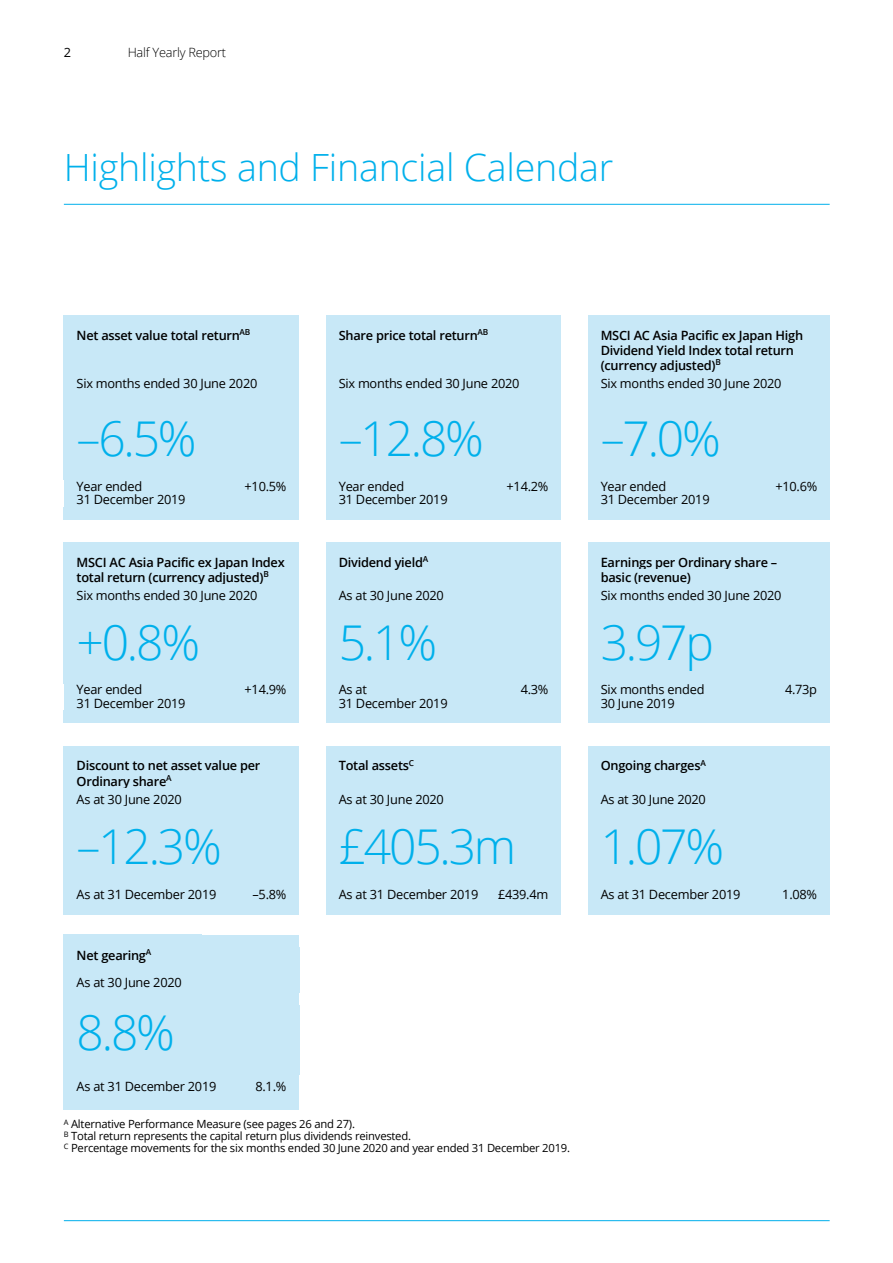
<style>
.page{position:relative;width:893px;height:1263px;background:#fff}
.page>*{position:absolute;margin:0;border:0;box-sizing:border-box;transform-origin:0 0}
.t1{font:300 48px "Open Sans";letter-spacing:-.045em;color:#00b0eb}
.t2{font:300 37.5px "Open Sans";letter-spacing:-.005em;color:#00b0eb}
.t3{font:12.75px/13.5px "Open Sans";letter-spacing:-.02em;color:#000}
.t4{font:600 12.75px/15px "Open Sans";letter-spacing:-.02em;color:#000}
.t5{font:300 12.75px "Open Sans";letter-spacing:-.02em;color:#000}
.t6{font:11.25px/12px "Open Sans";letter-spacing:-.02em;color:#000}
.s1{font-weight:600}
</style>
<div class="page">
<hr style="left:64px;top:204px;width:765px;height:1px;background:#00afeb">
<hr style="left:64px;top:1220px;width:765px;height:1px;background:#00afeb">
<div style="left:64px;top:315px;width:235px;height:58px;background:#c8e8f7"></div>
<div style="left:326px;top:315px;width:235px;height:58px;background:#c8e8f7"></div>
<div style="left:588px;top:315px;width:241px;height:58px;background:#c8e8f7"></div>
<div style="left:64px;top:373px;width:235px;height:26px;background:#c8e8f7"></div>
<div style="left:326px;top:373px;width:235px;height:26px;background:#c8e8f7"></div>
<div style="left:588px;top:373px;width:241px;height:26px;background:#c8e8f7"></div>
<div style="left:64px;top:399px;width:235px;height:81px;background:#c8e8f7"></div>
<div style="left:326px;top:399px;width:235px;height:81px;background:#c8e8f7"></div>
<div style="left:588px;top:399px;width:241px;height:81px;background:#c8e8f7"></div>
<div style="left:64px;top:480px;width:147px;height:39px;background:#c8e8f7"></div>
<div style="left:211px;top:480px;width:88px;height:39px;background:#c8e8f7"></div>
<div style="left:326px;top:480px;width:167px;height:39px;background:#c8e8f7"></div>
<div style="left:493px;top:480px;width:68px;height:39px;background:#c8e8f7"></div>
<div style="left:588px;top:480px;width:147px;height:39px;background:#c8e8f7"></div>
<div style="left:735px;top:480px;width:94px;height:39px;background:#c8e8f7"></div>
<div style="left:64px;top:542px;width:235px;height:43px;background:#c8e8f7"></div>
<div style="left:326px;top:542px;width:235px;height:43px;background:#c8e8f7"></div>
<div style="left:588px;top:542px;width:241px;height:43px;background:#c8e8f7"></div>
<div style="left:64px;top:585px;width:235px;height:17px;background:#c8e8f7"></div>
<div style="left:326px;top:585px;width:235px;height:17px;background:#c8e8f7"></div>
<div style="left:588px;top:585px;width:241px;height:17px;background:#c8e8f7"></div>
<div style="left:64px;top:602px;width:235px;height:82px;background:#c8e8f7"></div>
<div style="left:326px;top:602px;width:235px;height:82px;background:#c8e8f7"></div>
<div style="left:588px;top:602px;width:241px;height:82px;background:#c8e8f7"></div>
<div style="left:64px;top:683px;width:147px;height:40px;background:#c8e8f7"></div>
<div style="left:211px;top:683px;width:88px;height:40px;background:#c8e8f7"></div>
<div style="left:326px;top:683px;width:172px;height:40px;background:#c8e8f7"></div>
<div style="left:498px;top:683px;width:63px;height:40px;background:#c8e8f7"></div>
<div style="left:588px;top:683px;width:169px;height:40px;background:#c8e8f7"></div>
<div style="left:757px;top:683px;width:72px;height:40px;background:#c8e8f7"></div>
<div style="left:64px;top:746px;width:235px;height:42px;background:#c8e8f7"></div>
<div style="left:326px;top:746px;width:235px;height:42px;background:#c8e8f7"></div>
<div style="left:588px;top:746px;width:147px;height:42px;background:#c8e8f7"></div>
<div style="left:735px;top:746px;width:94px;height:42px;background:#c8e8f7"></div>
<div style="left:64px;top:788px;width:235px;height:18px;background:#c8e8f7"></div>
<div style="left:326px;top:788px;width:235px;height:18px;background:#c8e8f7"></div>
<div style="left:588px;top:788px;width:147px;height:18px;background:#c8e8f7"></div>
<div style="left:735px;top:793px;width:94px;height:13px;background:#c8e8f7"></div>
<div style="left:588px;top:788px;width:241px;height:5px;background:#c8e8f7"></div>
<div style="left:64px;top:806px;width:235px;height:82px;background:#c8e8f7"></div>
<div style="left:326px;top:806px;width:235px;height:82px;background:#c8e8f7"></div>
<div style="left:588px;top:806px;width:168px;height:82px;background:#c8e8f7"></div>
<div style="left:756px;top:806px;width:73px;height:82px;background:#c8e8f7"></div>
<div style="left:64px;top:888px;width:170px;height:27px;background:#c8e8f7"></div>
<div style="left:234px;top:888px;width:65px;height:27px;background:#c8e8f7"></div>
<div style="left:326px;top:888px;width:159px;height:27px;background:#c8e8f7"></div>
<div style="left:485px;top:888px;width:76px;height:27px;background:#c8e8f7"></div>
<div style="left:588px;top:888px;width:160px;height:27px;background:#c8e8f7"></div>
<div style="left:748px;top:888px;width:81px;height:27px;background:#c8e8f7"></div>
<div style="left:64px;top:935px;width:138px;height:35px;background:#c8e8f7"></div>
<div style="left:202px;top:948px;width:97px;height:22px;background:#c8e8f7"></div>
<div style="left:64px;top:935px;width:235px;height:13px;background:#c8e8f7"></div>
<div style="left:64px;top:970px;width:138px;height:23px;background:#c8e8f7"></div>
<div style="left:202px;top:970px;width:97px;height:23px;background:#c8e8f7"></div>
<div style="left:64px;top:993px;width:138px;height:82px;background:#c8e8f7"></div>
<div style="left:202px;top:1005px;width:97px;height:70px;background:#c8e8f7"></div>
<div style="left:64px;top:993px;width:235px;height:12px;background:#c8e8f7"></div>
<div style="left:64px;top:1075px;width:170px;height:35px;background:#c8e8f7"></div>
<div style="left:234px;top:1075px;width:65px;height:22px;background:#c8e8f7"></div>
<div style="left:64px;top:1097px;width:235px;height:13px;background:#c8e8f7"></div>
<p class="t3" style="left:64px;top:45px;width:9px">2</p>
<p class="t5" style="left:128px;top:43px;width:100px">Half Yearly Report</p>
<h2 class="t2" style="left:64px;top:141px;width:551px">Highlights and Financial Calendar</h2>
<p class="t4" style="left:77px;top:327px;width:175px">Net asset value total return<sup>AB</sup></p>
<p class="t4" style="left:339px;top:327px;width:151px">Share price total return<sup>AB</sup></p>
<p class="t4" style="left:600px;top:327px;width:204px">MSCI AC Asia Pacific ex Japan High<br>Dividend Yield Index total return (currency adjusted)<sup>B</sup></p>
<p class="t3" style="left:77px;top:376px;width:182px">Six months ended 30 June 2020</p>
<p class="t3" style="left:339px;top:376px;width:182px">Six months ended 30 June 2020</p>
<p class="t3" style="left:600px;top:376px;width:182px">Six months ended 30 June 2020</p>
<h1 class="t1" style="left:77px;top:405px;width:121px">–6.5%</h1>
<h1 class="t1" style="left:339px;top:405px;width:147px">–12.8%</h1>
<h1 class="t1" style="left:600px;top:405px;width:121px">–7.0%</h1>
<p class="t3" style="left:77px;top:479px;width:110px">Year ended<br>31 December 2019</p>
<p class="t3" style="left:244px;top:479px;width:43px">+10.5%</p>
<p class="t3" style="left:339px;top:479px;width:110px">Year ended<br>31 December 2019</p>
<p class="t3" style="left:506px;top:479px;width:43px">+14.2%</p>
<p class="t3" style="left:600px;top:479px;width:110px">Year ended<br>31 December 2019</p>
<p class="t3" style="left:775px;top:479px;width:43px">+10.6%</p>
<p class="t4" style="left:77px;top:554px;width:210px">MSCI AC Asia Pacific ex Japan Index total return (currency adjusted)<sup>B</sup></p>
<p class="t4" style="left:339px;top:554px;width:91px">Dividend yield<sup>A</sup></p>
<p class="t4" style="left:600px;top:554px;width:178px">Earnings per Ordinary share – basic (revenue)</p>
<p class="t3" style="left:77px;top:588px;width:182px">Six months ended 30 June 2020</p>
<p class="t3" style="left:339px;top:588px;width:107px">As at 30 June 2020</p>
<p class="t3" style="left:600px;top:588px;width:182px">Six months ended 30 June 2020</p>
<h1 class="t1" style="left:77px;top:609px;width:125px">+0.8%</h1>
<h1 class="t1" style="left:339px;top:609px;width:100px">5.1%</h1>
<h1 class="t1" style="left:600px;top:609px;width:115px">3.97p</h1>
<p class="t3" style="left:77px;top:683px;width:110px">Year ended<br>31 December 2019</p>
<p class="t3" style="left:244px;top:683px;width:43px">+14.9%</p>
<p class="t3" style="left:339px;top:683px;width:110px">As at<br>31 December 2019</p>
<p class="t3" style="left:520px;top:683px;width:29px">4.3%</p>
<p class="t3" style="left:600px;top:683px;width:105px">Six months ended<br>30 June 2019</p>
<p class="t3" style="left:785px;top:683px;width:34px">4.73p</p>
<p class="t4" style="left:77px;top:758px;width:185px">Discount to net asset value per<br>Ordinary share<sup>A</sup></p>
<p class="t4" style="left:339px;top:758px;width:77px">Total assets<sup>C</sup></p>
<p class="t4" style="left:600px;top:758px;width:107px">Ongoing charges<sup>A</sup></p>
<p class="t3" style="left:77px;top:792px;width:107px">As at 30 June 2020</p>
<p class="t3" style="left:339px;top:792px;width:107px">As at 30 June 2020</p>
<p class="t3" style="left:600px;top:792px;width:107px">As at 30 June 2020</p>
<h1 class="t1" style="left:77px;top:813px;width:147px">–12.3%</h1>
<h1 class="t1" style="left:339px;top:813px;width:179px">£405.3m</h1>
<h1 class="t1" style="left:600px;top:813px;width:125px">1.07%</h1>
<p class="t3" style="left:77px;top:887px;width:141px">As at 31 December 2019</p>
<p class="t3" style="left:252px;top:887px;width:35px">–5.8%</p>
<p class="t3" style="left:339px;top:887px;width:141px">As at 31 December 2019</p>
<p class="t3" style="left:498px;top:887px;width:52px">£439.4m</p>
<p class="t3" style="left:600px;top:887px;width:141px">As at 31 December 2019</p>
<p class="t3" style="left:782px;top:887px;width:36px">1.08%</p>
<p class="t3" style="left:77px;top:941px;width:107px;line-height:27.2px"><span class="s1">Net gearing</span><sup>A<br></sup>As at 30 June 2020</p>
<h1 class="t1" style="left:77px;top:999px;width:100px">8.8%</h1>
<p class="t3" style="left:77px;top:1080px;width:141px">As at 31 December 2019</p>
<p class="t3" style="left:255px;top:1080px;width:32px">8.1.%</p>
<p class="t6" style="left:64px;top:1118px;width:508px"><sup>A</sup> Alternative Performance Measure (see pages 26 and 27).<br><sup>B</sup> Total return represents the capital return plus dividends reinvested.<br><sup>C</sup> Percentage movements for the six months ended 30 June 2020 and year ended 31 December 2019.</p>
</div>
